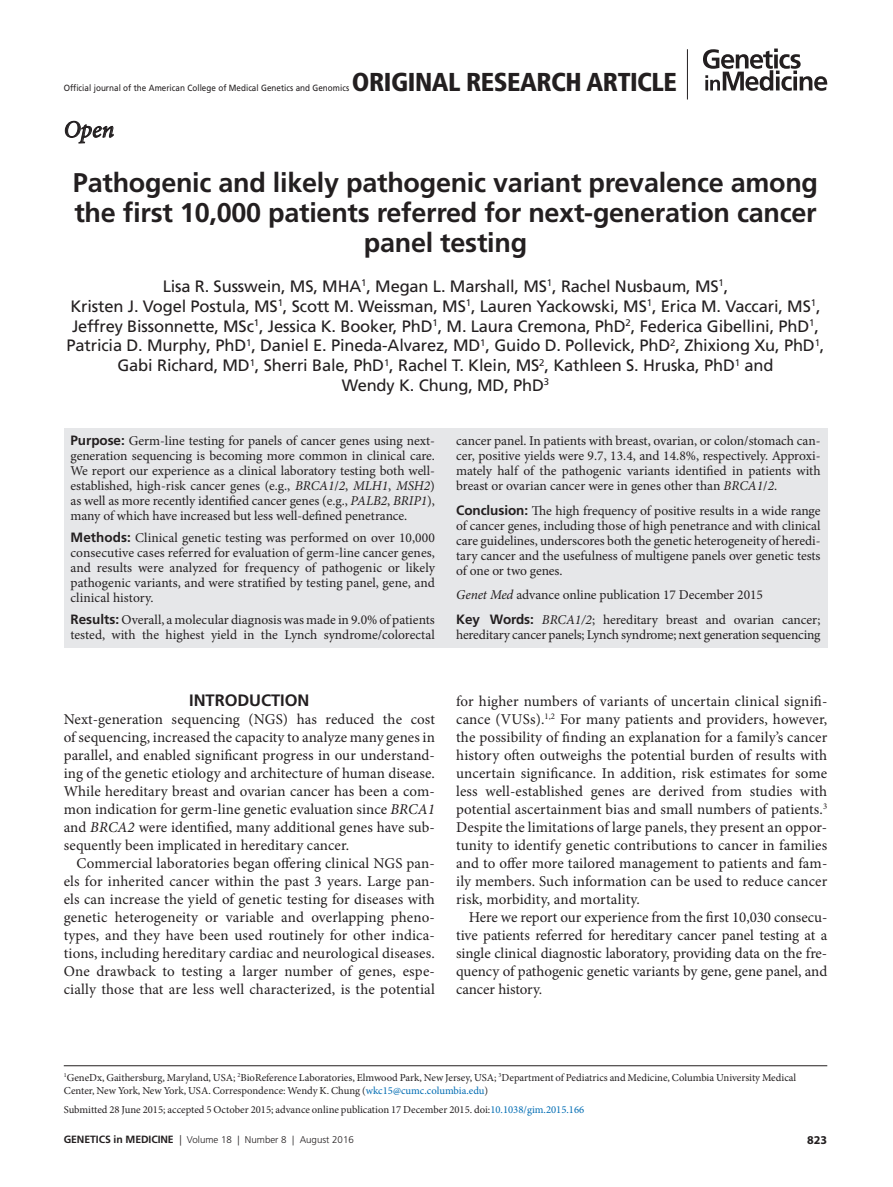
<style>
.page{position:relative;width:893px;height:1187px;background:#fff}
.page>*{position:absolute;margin:0;border:0;box-sizing:border-box;transform-origin:0 0}
.t1{font:700 27px/30px "Frutiger LT Pro";letter-spacing:-.01em;color:#231f20;text-align:center}
.t2{font:900 condensed 25.8px "Frutiger LT Pro";letter-spacing:-.02em;color:#231f20}
.t3{font:italic 23.7px "Minion Pro";color:#231f20}
.t4{font:16.5px/19.8px "Frutiger LT Pro";letter-spacing:-.01em;color:#231f20;text-align:center}
.t5{font:700 16.5px "Frutiger LT Pro";letter-spacing:-.005em;color:#231f20}
.t6{font:15px/18px "Minion Pro";letter-spacing:.005em;color:#231f20;text-align:justify}
.t7{font:13.5px/15px "Minion Pro";letter-spacing:-.005em;color:#231f20;text-align:justify}
.t8{font:700 12px "Myriad Pro";color:#231f20}
.t9{font:10.65px/12.9px "Minion Pro";color:#231f20}
.t10{font:700 10.5px "Frutiger LT Pro";letter-spacing:-.01em;color:#231f20}
.t11{font:300 9.75px "Frutiger LT Pro";color:#231f20}
.t12{font:9px "Frutiger LT Pro";letter-spacing:.005em;color:#231f20;scale:.9 1}
.s1{font-family:"Frutiger LT Pro";font-weight:700}
.s2{font-style:italic}
.s3{color:#006cb3}
.s4{font-weight:700;font-size:10.5px}
.s5{font-size:10.5px}
</style>
<div class="page">
<hr style="left:687px;top:49px;width:1px;height:50px;background:#231f20">
<svg style="left:703px;top:49px;width:124px;height:42px"></svg>
<div style="left:64px;top:428px;width:763px;height:220px;background:#e6e7e9"></div>
<hr style="left:64px;top:1065px;width:763px;height:1px;background:#231f20">
<svg style="left:65px;top:120px;width:49px;height:24px"></svg>
<p class="t12" style="left:64px;top:82px;width:319px">Official journal of the American College of Medical Genetics and Genomics</p>
<h2 class="t2" style="left:352px;top:66px;width:326px">ORIGINAL RESEARCH ARTICLE</h2>
<h3 class="t3" style="left:64px;top:113px;width:52px">Open</h3>
<h1 class="t1" style="left:73px;top:167px;width:747px">Pathogenic and likely pathogenic variant prevalence among the first 10,000 patients referred for next-generation cancer panel testing</h1>
<p class="t4" style="left:67px;top:276px;width:759px">Lisa R. Susswein, MS, MHA<sup>1</sup>, Megan L. Marshall, MS<sup>1</sup>, Rachel Nusbaum, MS<sup>1</sup>,<br>Kristen J. Vogel Postula, MS<sup>1</sup>, Scott M. Weissman, MS<sup>1</sup>, Lauren Yackowski, MS<sup>1</sup>, Erica M. Vaccari, MS<sup>1</sup>, Jeffrey Bissonnette, MSc<sup>1</sup>, Jessica K. Booker, PhD<sup>1</sup>, M. Laura Cremona, PhD<sup>2</sup>, Federica Gibellini, PhD<sup>1</sup>, Patricia D. Murphy, PhD<sup>1</sup>, Daniel E. Pineda-Alvarez, MD<sup>1</sup>, Guido D. Pollevick, PhD<sup>2</sup>, Zhixiong Xu, PhD<sup>1</sup>, Gabi Richard, MD<sup>1</sup>, Sherri Bale, PhD<sup>1</sup>, Rachel T. Klein, MS<sup>2</sup>, Kathleen S. Hruska, PhD<sup>1</sup> and<br>Wendy K. Chung, MD, PhD<sup>3</sup></p>
<p class="t7" style="left:71px;top:433px;width:366px"><span class="s1">Purpose:</span> Germ-line testing for panels of cancer genes using next&shy;generation sequencing is becoming more common in clinical care.<br>We report our experience as a clinical laboratory testing both well&shy;established, high-risk cancer genes (e.g., <span class="s2">BRCA1</span>/<span class="s2">2</span>, <span class="s2">MLH1</span>, <span class="s2">MSH2</span>) as well as more recently identified cancer genes (e.g., <span class="s2">PALB2</span>, <span class="s2">BRIP1</span>), many of which have increased but less well-defined penetrance.</p>
<p class="t7" style="left:71px;top:530px;width:366px"><span class="s1">Methods:</span> Clinical genetic testing was performed on over 10,000 consecutive cases referred for evaluation of germ-line cancer genes, and results were analyzed for frequency of pathogenic or likely pathogenic variants, and were stratified by testing panel, gene, and clinical history.</p>
<p class="t7" style="left:71px;top:612px;width:366px"><span class="s1">Results:</span> Overall, a molecular diagnosis was made in 9.0% of patients tested, with the highest yield in the Lynch syndrome/colorectal</p>
<p class="t5" style="left:189px;top:690px;width:122px">INTRODUCTION</p>
<p class="t6" style="left:64px;top:710px;width:373px">Next-generation sequencing (NGS) has reduced the cost of sequencing, increased the capacity to analyze many genes in parallel, and enabled significant progress in our understand&shy;ing of the genetic etiology and architecture of human disease.<br>While hereditary breast and ovarian cancer has been a com&shy;mon indication for germ-line genetic evaluation since <span class="s2">BRCA1 </span>and <span class="s2">BRCA2</span> were identified, many additional genes have sub&shy;sequently been implicated in hereditary cancer.</p>
<p class="t6" style="left:64px;top:854px;width:373px;text-indent:13px">Commercial laboratories began offering clinical NGS pan&shy;els for inherited cancer within the past 3 years. Large pan&shy;els can increase the yield of genetic testing for diseases with genetic heterogeneity or variable and overlapping pheno&shy;types, and they have been used routinely for other indica&shy;tions, including hereditary cardiac and neurological diseases.<br>One drawback to testing a larger number of genes, espe&shy;cially those that are less well characterized, is the potential</p>
<p class="t7" style="left:456px;top:433px;width:366px">cancer panel. In patients with breast, ovarian, or colon/stomach can&shy;cer, positive yields were 9.7, 13.4, and 14.8%, respectively. Approxi&shy;mately half of the pathogenic variants identified in patients with breast or ovarian cancer were in genes other than <span class="s2">BRCA1</span>/<span class="s2">2</span>.</p>
<p class="t7" style="left:456px;top:503px;width:366px"><span class="s1">Conclusion:</span> The high frequency of positive results in a wide range of cancer genes, including those of high penetrance and with clinical care guidelines, underscores both the genetic heterogeneity of heredi&shy;tary cancer and the usefulness of multigene panels over genetic tests of one or two genes.</p>
<p class="t7" style="left:456px;top:582px;width:366px;line-height:24.6px"><span class="s2">Genet Med</span> advance online publication 17 December 2015<br><span class="s1">Key Words:</span> <span class="s2">BRCA1/2</span>; hereditary breast and ovarian cancer;</p>
<p class="t7" style="left:456px;top:627px;width:366px">hereditary cancer panels; Lynch syndrome; next generation sequencing</p>
<p class="t6" style="left:456px;top:692px;width:373px">for higher numbers of variants of uncertain clinical signifi&shy;cance (VUSs).<sup>1,2</sup> For many patients and providers, however, the possibility of finding an explanation for a family’s cancer history often outweighs the potential burden of results with uncertain significance. In addition, risk estimates for some less well-established genes are derived from studies with potential ascertainment bias and small numbers of patients.<sup>3<br></sup>Despite the limitations of large panels, they present an oppor&shy;tunity to identify genetic contributions to cancer in families and to offer more tailored management to patients and fam&shy;ily members. Such information can be used to reduce cancer risk, morbidity, and mortality.</p>
<p class="t6" style="left:456px;top:908px;width:373px;text-indent:13px">Here we report our experience from the first 10,030 consecu&shy;tive patients referred for hereditary cancer panel testing at a single clinical diagnostic laboratory, providing data on the fre&shy;quency of pathogenic genetic variants by gene, gene panel, and cancer history.</p>
<p class="t9" style="left:64px;top:1070px;width:734px"><sup>1</sup>GeneDx, Gaithersburg, Maryland, USA; <sup>2</sup>BioReference Laboratories, Elmwood Park, New Jersey, USA; <sup>3</sup>Department of Pediatrics and Medicine, Columbia University Medical<br>Center, New York, New York, USA. Correspondence: Wendy K. Chung (<span class="s3">wkc15@cumc.columbia.edu</span>)</p>
<p class="t9" style="left:64px;top:1103px;width:522px">Submitted 28 June 2015; accepted 5 October 2015; advance online publication 17 December 2015. doi:<span class="s3">10.1038/gim.2015.166</span></p>
<p class="t10" style="left:64px;top:1133px;width:84px">Genetics in medicin</p>
<p class="t11" style="left:168px;top:1134px;width:187px"><span class="s4">e</span> <span class="s5">|</span> Volume 18 | Number 8 | August 2016</p>
<p class="t8" style="left:807px;top:1132px;width:21px">823</p>
</div>
